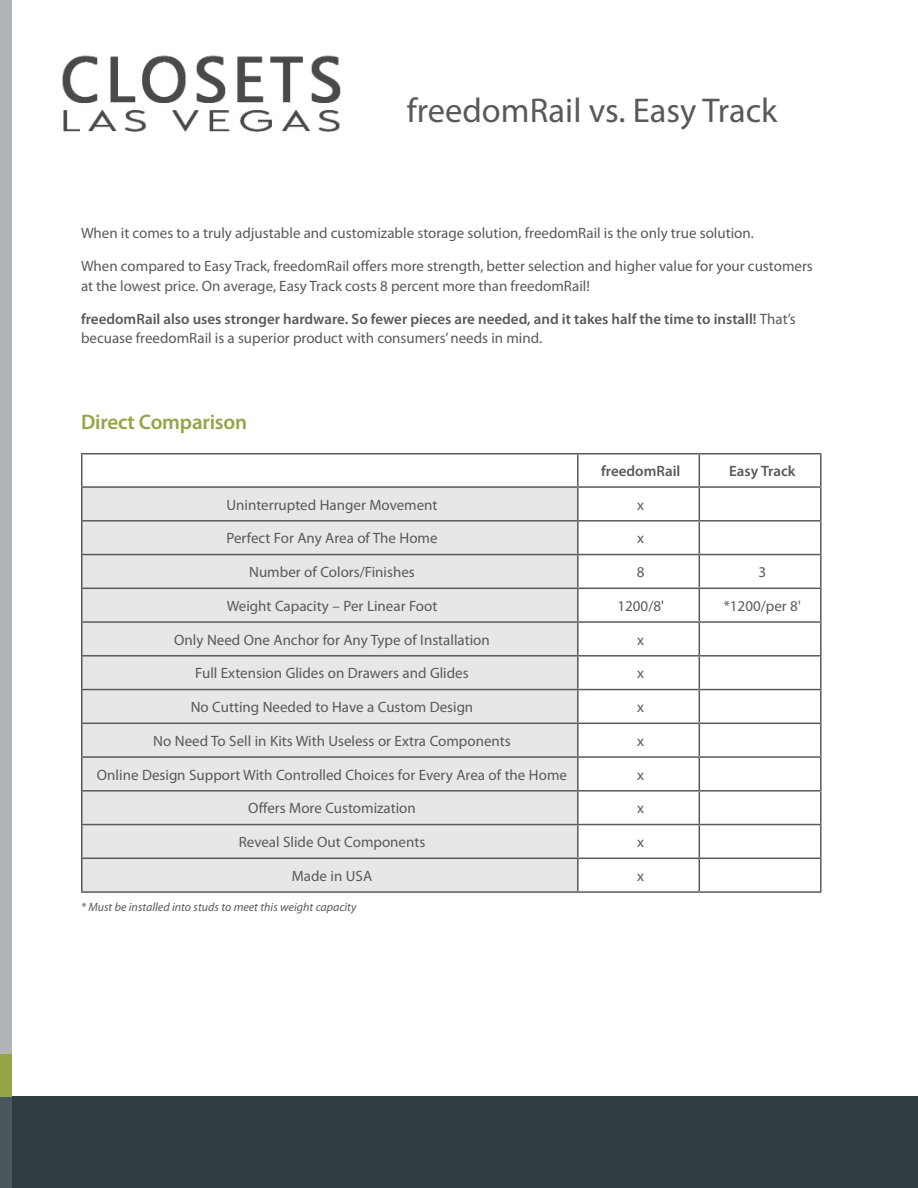
<style>
.page{position:relative;width:918px;height:1188px;background:#fff}
.page>*{position:absolute;margin:0;border:0;box-sizing:border-box;transform-origin:0 0}
.t1{font:34.5px "Myriad Pro";color:#58595b}
.t2{font:600 21px "Myriad Pro";letter-spacing:-.01em;color:#94a545}
.t3{font:15px/19.5px "Myriad Pro";color:#58595b}
.t4{font:600 15px/19.5px "Myriad Pro";color:#58595b}
.t5{font:italic 12px "Myriad Pro";color:#58595b}
.s1{font-weight:400}
</style>
<div class="page">
<img style="left:62px;top:55px;width:279px;height:77px">
<div style="left:0;top:1097px;width:918px;height:91px;background:#303c42"></div>
<div style="left:0;top:0;width:12px;height:1118px;background:#b1b4b6"></div>
<div style="left:0;top:1097px;width:12px;height:91px;background:#49585f"></div>
<div style="left:0;top:1054px;width:12px;height:43px;background:#94a545"></div>
<div style="left:83px;top:488px;width:494px;height:403px;background:#e6e7e8"></div>
<hr style="left:699px;top:488px;width:1px;height:32px;background:#58595b">
<hr style="left:820px;top:488px;width:2px;height:32px;background:#58595b">
<hr style="left:699px;top:522px;width:1px;height:32px;background:#58595b">
<hr style="left:820px;top:522px;width:2px;height:32px;background:#58595b">
<hr style="left:699px;top:555px;width:1px;height:33px;background:#58595b">
<hr style="left:820px;top:555px;width:2px;height:33px;background:#58595b">
<hr style="left:699px;top:589px;width:1px;height:32px;background:#58595b">
<hr style="left:820px;top:589px;width:2px;height:32px;background:#58595b">
<hr style="left:699px;top:623px;width:1px;height:32px;background:#58595b">
<hr style="left:820px;top:623px;width:2px;height:32px;background:#58595b">
<hr style="left:820px;top:455px;width:2px;height:31px;background:#58595b">
<hr style="left:81px;top:488px;width:2px;height:32px;background:#58595b">
<hr style="left:81px;top:623px;width:2px;height:32px;background:#58595b">
<hr style="left:81px;top:522px;width:2px;height:32px;background:#58595b">
<hr style="left:81px;top:555px;width:2px;height:33px;background:#58595b">
<hr style="left:81px;top:589px;width:2px;height:32px;background:#58595b">
<hr style="left:81px;top:657px;width:2px;height:32px;background:#58595b">
<hr style="left:81px;top:690px;width:2px;height:33px;background:#58595b">
<hr style="left:81px;top:724px;width:2px;height:32px;background:#58595b">
<hr style="left:81px;top:758px;width:2px;height:32px;background:#58595b">
<hr style="left:81px;top:792px;width:2px;height:32px;background:#58595b">
<hr style="left:81px;top:825px;width:2px;height:33px;background:#58595b">
<hr style="left:81px;top:859px;width:2px;height:32px;background:#58595b">
<hr style="left:81px;top:520px;width:497px;height:2px;background:#58595b">
<hr style="left:81px;top:554px;width:497px;height:1px;background:#58595b">
<hr style="left:81px;top:588px;width:497px;height:1px;background:#58595b">
<hr style="left:81px;top:621px;width:497px;height:2px;background:#58595b">
<hr style="left:81px;top:655px;width:497px;height:2px;background:#58595b">
<hr style="left:81px;top:689px;width:497px;height:1px;background:#58595b">
<hr style="left:81px;top:723px;width:497px;height:1px;background:#58595b">
<hr style="left:81px;top:756px;width:497px;height:2px;background:#58595b">
<hr style="left:81px;top:790px;width:497px;height:2px;background:#58595b">
<hr style="left:81px;top:824px;width:497px;height:1px;background:#58595b">
<hr style="left:81px;top:858px;width:497px;height:1px;background:#58595b">
<hr style="left:81px;top:891px;width:497px;height:2px;background:#58595b">
<hr style="left:578px;top:453px;width:121px;height:1px;background:#58595b">
<hr style="left:578px;top:486px;width:121px;height:2px;background:#58595b">
<hr style="left:699px;top:453px;width:123px;height:1px;background:#58595b">
<hr style="left:699px;top:455px;width:1px;height:31px;background:#58595b">
<hr style="left:699px;top:486px;width:123px;height:2px;background:#58595b">
<hr style="left:577px;top:488px;width:2px;height:32px;background:#58595b">
<hr style="left:577px;top:623px;width:2px;height:32px;background:#58595b">
<hr style="left:578px;top:520px;width:121px;height:2px;background:#58595b">
<hr style="left:577px;top:522px;width:2px;height:32px;background:#58595b">
<hr style="left:699px;top:520px;width:123px;height:2px;background:#58595b">
<hr style="left:578px;top:554px;width:121px;height:1px;background:#58595b">
<hr style="left:577px;top:555px;width:2px;height:33px;background:#58595b">
<hr style="left:699px;top:554px;width:123px;height:1px;background:#58595b">
<hr style="left:578px;top:588px;width:121px;height:1px;background:#58595b">
<hr style="left:577px;top:589px;width:2px;height:32px;background:#58595b">
<hr style="left:699px;top:588px;width:123px;height:1px;background:#58595b">
<hr style="left:578px;top:621px;width:121px;height:2px;background:#58595b">
<hr style="left:578px;top:655px;width:121px;height:2px;background:#58595b">
<hr style="left:577px;top:657px;width:2px;height:32px;background:#58595b">
<hr style="left:578px;top:689px;width:121px;height:1px;background:#58595b">
<hr style="left:577px;top:690px;width:2px;height:33px;background:#58595b">
<hr style="left:578px;top:723px;width:121px;height:1px;background:#58595b">
<hr style="left:577px;top:724px;width:2px;height:32px;background:#58595b">
<hr style="left:578px;top:756px;width:121px;height:2px;background:#58595b">
<hr style="left:577px;top:758px;width:2px;height:32px;background:#58595b">
<hr style="left:578px;top:790px;width:121px;height:2px;background:#58595b">
<hr style="left:577px;top:792px;width:2px;height:32px;background:#58595b">
<hr style="left:578px;top:824px;width:121px;height:1px;background:#58595b">
<hr style="left:577px;top:825px;width:2px;height:33px;background:#58595b">
<hr style="left:578px;top:858px;width:121px;height:1px;background:#58595b">
<hr style="left:577px;top:859px;width:2px;height:32px;background:#58595b">
<hr style="left:578px;top:891px;width:121px;height:2px;background:#58595b">
<hr style="left:699px;top:621px;width:123px;height:2px;background:#58595b">
<hr style="left:699px;top:655px;width:123px;height:2px;background:#58595b">
<hr style="left:699px;top:657px;width:1px;height:32px;background:#58595b">
<hr style="left:699px;top:689px;width:123px;height:1px;background:#58595b">
<hr style="left:699px;top:690px;width:1px;height:33px;background:#58595b">
<hr style="left:699px;top:723px;width:123px;height:1px;background:#58595b">
<hr style="left:699px;top:724px;width:1px;height:32px;background:#58595b">
<hr style="left:699px;top:756px;width:123px;height:2px;background:#58595b">
<hr style="left:699px;top:758px;width:1px;height:32px;background:#58595b">
<hr style="left:699px;top:790px;width:123px;height:2px;background:#58595b">
<hr style="left:699px;top:792px;width:1px;height:32px;background:#58595b">
<hr style="left:699px;top:824px;width:123px;height:1px;background:#58595b">
<hr style="left:699px;top:825px;width:1px;height:33px;background:#58595b">
<hr style="left:699px;top:858px;width:123px;height:1px;background:#58595b">
<hr style="left:699px;top:859px;width:1px;height:32px;background:#58595b">
<hr style="left:699px;top:891px;width:123px;height:2px;background:#58595b">
<hr style="left:820px;top:657px;width:2px;height:32px;background:#58595b">
<hr style="left:820px;top:690px;width:2px;height:33px;background:#58595b">
<hr style="left:820px;top:724px;width:2px;height:32px;background:#58595b">
<hr style="left:820px;top:758px;width:2px;height:32px;background:#58595b">
<hr style="left:820px;top:792px;width:2px;height:32px;background:#58595b">
<hr style="left:820px;top:825px;width:2px;height:33px;background:#58595b">
<hr style="left:820px;top:859px;width:2px;height:32px;background:#58595b">
<hr style="left:81px;top:453px;width:497px;height:1px;background:#58595b">
<hr style="left:81px;top:455px;width:2px;height:31px;background:#58595b">
<hr style="left:577px;top:455px;width:2px;height:31px;background:#58595b">
<hr style="left:81px;top:486px;width:497px;height:2px;background:#58595b">
<h1 class="t1" style="left:407px;top:89px;width:372px">freedomRail vs. Easy Track</h1>
<p class="t3" style="left:81px;top:223px;width:674px">When it comes to a truly adjustable and customizable storage solution, freedomRail is the only true solution.</p>
<p class="t3" style="left:81px;top:256px;width:733px">When compared to Easy Track, freedomRail offers more strength, better selection and higher value for your customers at the lowest price. On average, Easy Track costs 8 percent more than freedomRail!</p>
<p class="t4" style="left:81px;top:308px;width:716px">freedomRail also uses stronger hardware. So fewer pieces are needed, and it takes half the time to install! <span class="s1">That’s becuase freedomRail is a superior product with consumers’ needs in mind.</span></p>
<h2 class="t2" style="left:81px;top:409px;width:168px">Direct Comparison</h2>
<p class="t4" style="left:601px;top:461px;width:81px">freedomRail</p>
<p class="t4" style="left:729px;top:461px;width:68px">Easy Track</p>
<p class="t3" style="left:227px;top:495px;width:212px">Uninterrupted Hanger Movement</p>
<p class="t3" style="left:637px;top:495px;width:8px">x</p>
<p class="t3" style="left:226px;top:528px;width:213px">Perfect For Any Area of The Home</p>
<p class="t3" style="left:637px;top:528px;width:8px">x</p>
<p class="t3" style="left:249px;top:562px;width:167px">Number of Colors/Finishes</p>
<p class="t3" style="left:637px;top:562px;width:9px">8</p>
<p class="t3" style="left:758px;top:562px;width:9px">3</p>
<p class="t3" style="left:227px;top:596px;width:212px">Weight Capacity – Per Linear Foot</p>
<p class="t3" style="left:618px;top:596px;width:48px">1200/8'</p>
<p class="t3" style="left:724px;top:596px;width:79px">*1200/per 8'</p>
<p class="t3" style="left:174px;top:630px;width:317px">Only Need One Anchor for Any Type of Installation</p>
<p class="t3" style="left:637px;top:630px;width:8px">x</p>
<p class="t3" style="left:195px;top:663px;width:275px">Full Extension Glides on Drawers and Glides</p>
<p class="t3" style="left:637px;top:663px;width:8px">x</p>
<p class="t3" style="left:191px;top:697px;width:284px">No Cutting Needed to Have a Custom Design</p>
<p class="t3" style="left:637px;top:697px;width:8px">x</p>
<p class="t3" style="left:153px;top:731px;width:359px">No Need To Sell in Kits With Useless or Extra Components</p>
<p class="t3" style="left:637px;top:731px;width:8px">x</p>
<p class="t3" style="left:97px;top:765px;width:472px">Online Design Support With Controlled Choices for Every Area of the Home</p>
<p class="t3" style="left:637px;top:765px;width:8px">x</p>
<p class="t3" style="left:248px;top:798px;width:169px">Offers More Customization</p>
<p class="t3" style="left:637px;top:798px;width:8px">x</p>
<p class="t3" style="left:239px;top:832px;width:188px">Reveal Slide Out Components</p>
<p class="t3" style="left:637px;top:832px;width:8px">x</p>
<p class="t3" style="left:292px;top:866px;width:82px">Made in USA</p>
<p class="t3" style="left:637px;top:866px;width:8px">x</p>
<p class="t5" style="left:81px;top:899px;width:277px">* Must be installed into studs to meet this weight capacity</p>
</div>
